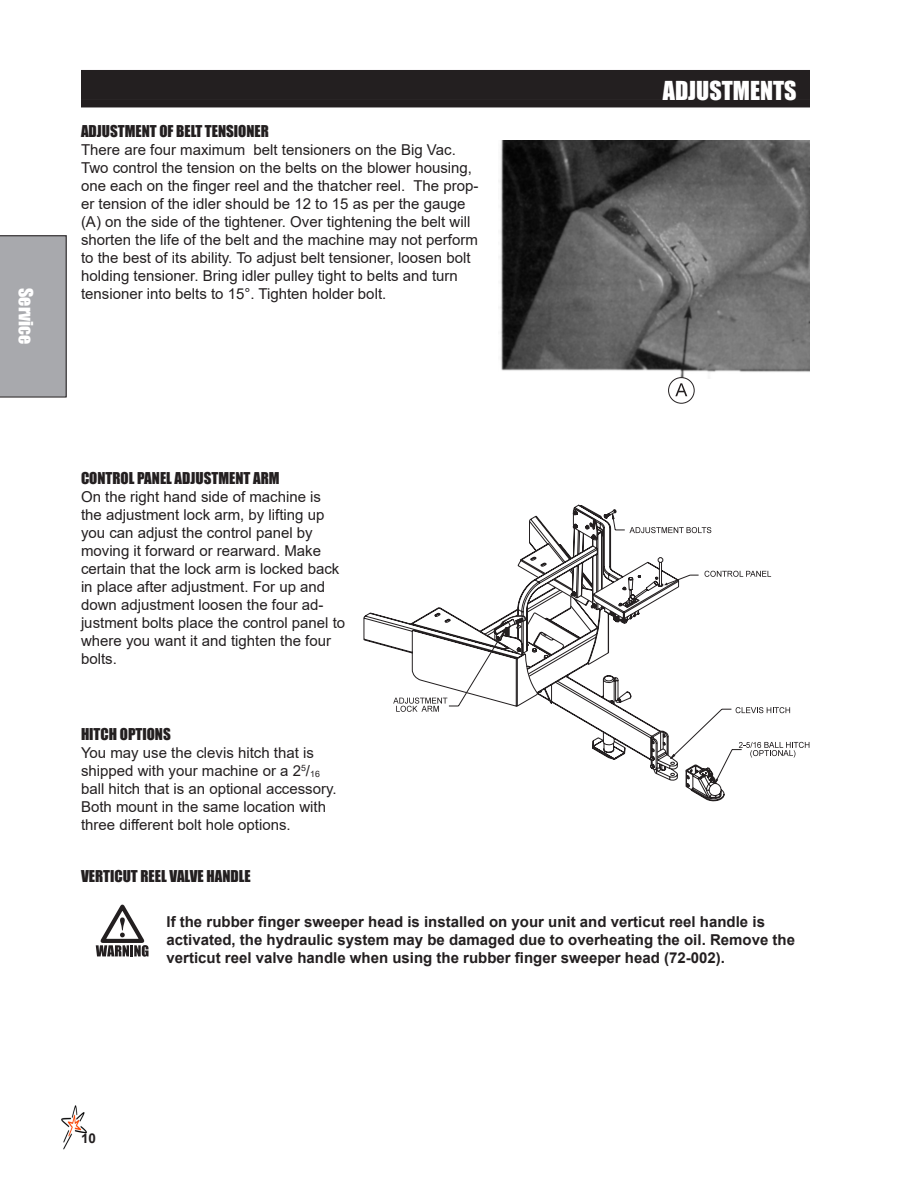
<style>
.page{position:relative;width:918px;height:1188px;background:#fff}
.page>*{position:absolute;margin:0;border:0;box-sizing:border-box;transform-origin:0 0}
.Header_Right{font:24px "Impact";color:#fff}
.t1{font:18px "Impact";color:#fff}
.Body_text{font:15px/18px "Arial";color:#231f20}
.Warning_Danger_Cauti{font:700 15px/18px "Arial";color:#231f20}
.Subhead_1{font:15px "Impact";color:#231f20}
.t2{font:700 13.5px "Arial";color:#231f20}
.s1{font-size:8.7px}
</style>
<div class="page">
<img style="left:61px;top:1105px;width:26px;height:45px">
<div style="left:79px;top:1133px;width:27px;height:8px;background:#fff"></div>
<div style="left:0;top:235px;width:67px;height:162px;background:#a8a9ad"></div>
<div style="left:81px;top:70px;width:729px;height:30px;background:#231f20"></div>
<div style="left:81px;top:100px;width:729px;height:7px;background:#231f20"></div>
<img style="left:499px;top:140px;width:311px;height:238px">
<div style="left:668px;top:377px;width:27px;height:27px;border:1px solid #231f20;border-radius:50%"></div>
<svg style="left:675px;top:383px;width:12px;height:13px"></svg>
<svg style="left:364px;top:505px;width:445px;height:296px"></svg>
<svg style="left:96px;top:904px;width:52px;height:53px"></svg>
<p class="t1" style="left:40px;top:288px;width:58px;rotate:90deg">Service</p>
<p class="Subhead_1" style="left:81px;top:119px;width:189px">ADJUSTMENT OF BELT TENSIONER</p>
<p class="Body_text" style="left:81px;top:141px;width:399px">There are four maximum belt tensioners on the Big Vac.<br>Two control the tension on the belts on the blower housing, one each on the finger reel and the thatcher reel. The prop&shy;er tension of the idler should be 12 to 15 as per the gauge (A) on the side of the tightener. Over tightening the belt will shorten the life of the belt and the machine may not perform to the best of its ability. To adjust belt tensioner, loosen bolt holding tensioner. Bring idler pulley tight to belts and turn tensioner into belts to 15°. Tighten holder bolt.</p>
<p class="Header_Right" style="left:663px;top:72px;width:135px">ADJUSTMENTS</p>
<p class="Subhead_1" style="left:81px;top:467px;width:200px">CONTROL PANEL ADJUSTMENT ARM</p>
<p class="Body_text" style="left:81px;top:488px;width:266px">On the right hand side of machine is the adjustment lock arm, by lifting up you can adjust the control panel by moving it forward or rearward. Make certain that the lock arm is locked back in place after adjustment. For up and down adjustment loosen the four ad&shy;justment bolts place the control panel to where you want it and tighten the four bolts.</p>
<p class="Subhead_1" style="left:81px;top:722px;width:91px">HITCH OPTIONS</p>
<p class="Body_text" style="left:81px;top:744px;width:257px">You may use the clevis hitch that is shipped with your machine or a 2<sup>5</sup>/<span class="s1">16 </span>ball hitch that is an optional accessory.<br>Both mount in the same location with three different bolt hole options.</p>
<p class="Subhead_1" style="left:81px;top:865px;width:171px">VERTICUT REEL VALVE HANDLE</p>
<p class="Warning_Danger_Cauti" style="left:166px;top:913px;width:630px">If the rubber finger sweeper head is installed on your unit and verticut reel handle is activated, the hydraulic system may be damaged due to overheating the oil. Remove the verticut reel valve handle when using the rubber finger sweeper head (72-002).</p>
<p class="t2" style="left:81px;top:1129px;width:17px">10</p>
</div>
